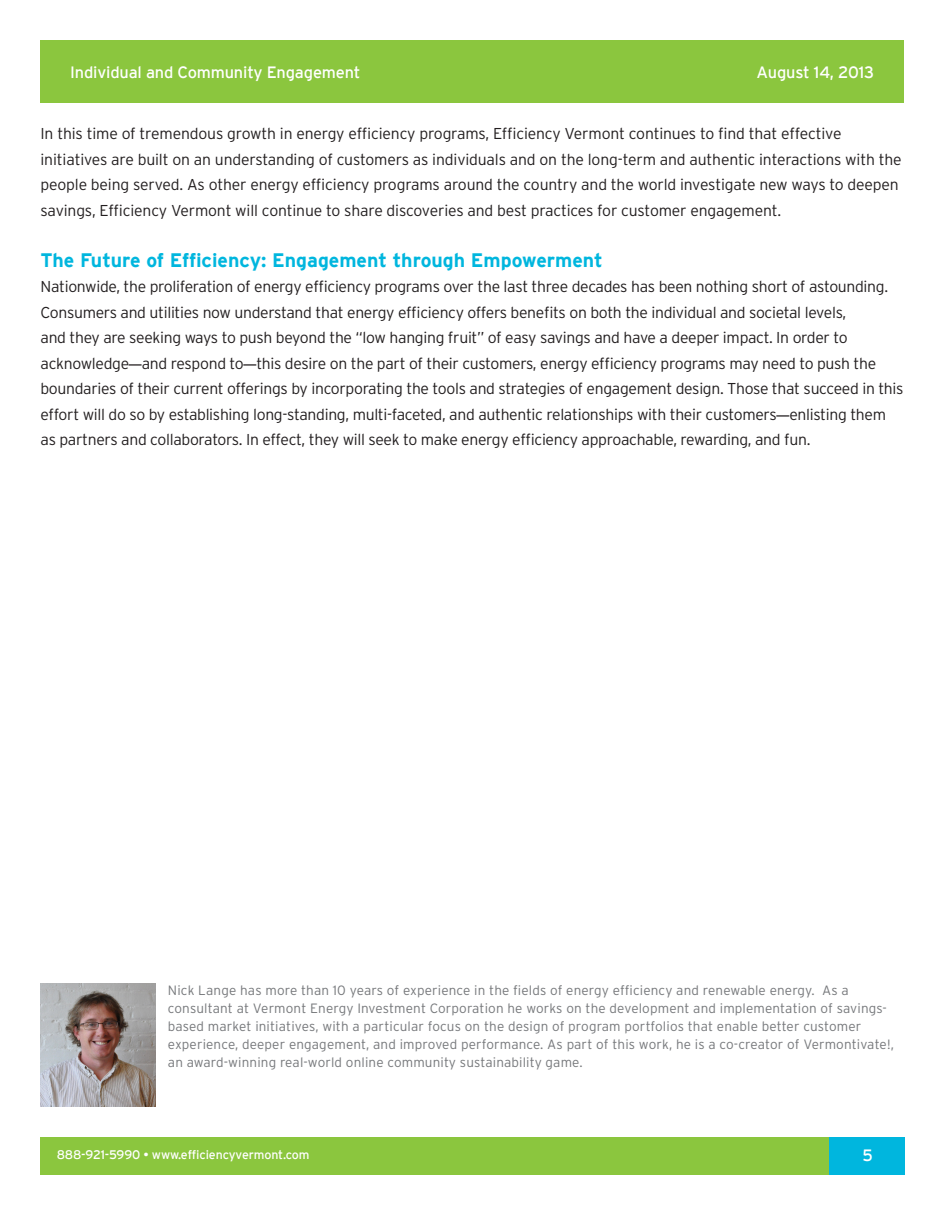
<style>
.page{position:relative;width:945px;height:1215px;background:#fff}
.page>*{position:absolute;margin:0;border:0;box-sizing:border-box;transform-origin:0 0}
.Header_-_small{font:700 19.5px "Interstate";color:#00b6de}
.t1{font:16.35px "Interstate";letter-spacing:-.01em;color:#fff}
.Header_-_small-2{font:300 15.75px/25.5px "Interstate";letter-spacing:-.02em;color:#231f20}
.Body{font:300 13.5px/18px "Interstate";letter-spacing:.01em;color:#76787b}
.t2{font:12.45px "Interstate";letter-spacing:-.01em;color:#fff}
.s1{font-family:"Arial Narrow";font-weight:400}
</style>
<div class="page">
<div style="left:40px;top:40px;width:864px;height:63px;background:#8bc63e"></div>
<div style="left:40px;top:1137px;width:864px;height:37px;background:#8bc63e"></div>
<div style="left:829px;top:1137px;width:75px;height:37px;background:#00b6de"></div>
<img style="left:40px;top:984px;width:116px;height:123px">
<p class="t1" style="left:70px;top:63px;width:292px">Individual and Community Engagement</p>
<p class="t1" style="left:757px;top:63px;width:119px">August 14, 2013</p>
<p class="Header_-_small-2" style="left:40px;top:121px;width:863px">In this time of tremendous growth in energy efficiency programs, Efficiency Vermont continues to find that effective initiatives are built on an understanding of customers as individuals and on the long-term and authentic interactions with the people being served. As other energy efficiency programs around the country and the world investigate new ways to deepen savings, Efficiency Vermont will continue to share discoveries and best practices for customer engagement.</p>
<p class="Header_-_small" style="left:40px;top:249px;width:564px">The Future of Efficiency: Engagement through Empowerment</p>
<p class="Header_-_small-2" style="left:40px;top:274px;width:865px">Nationwide, the proliferation of energy efficiency programs over the last three decades has been nothing short of astounding.<br>Consumers and utilities now understand that energy efficiency offers benefits on both the individual and societal levels,<br>and they are seeking ways to push beyond the “low hanging fruit” of easy savings and have a deeper impact. In order to acknowledge<span class="s1">—</span>and respond to<span class="s1">—</span>this desire on the part of their customers, energy efficiency programs may need to push the boundaries of their current offerings by incorporating the tools and strategies of engagement design. Those that succeed in this effort will do so by establishing long-standing, multi-faceted, and authentic relationships with their customers<span class="s1">—</span>enlisting them as partners and collaborators. In effect, they will seek to make energy efficiency approachable, rewarding, and fun.</p>
<p class="Body" style="left:168px;top:981px;width:728px">Nick Lange has more than 10 years of experience in the fields of energy efficiency and renewable energy. As a consultant at Vermont Energy Investment Corporation he works on the development and implementation of savings&shy;based market initiatives, with a particular focus on the design of program portfolios that enable better customer experience, deeper engagement, and improved performance. As part of this work, he is a co-creator of Vermontivate!, an award-winning real-world online community sustainability game.</p>
<p class="t2" style="left:57px;top:1148px;width:254px">888-921-5990 • www.efficiencyvermont.com</p>
<p class="t1" style="left:862px;top:1146px;width:12px">5</p>
</div>
